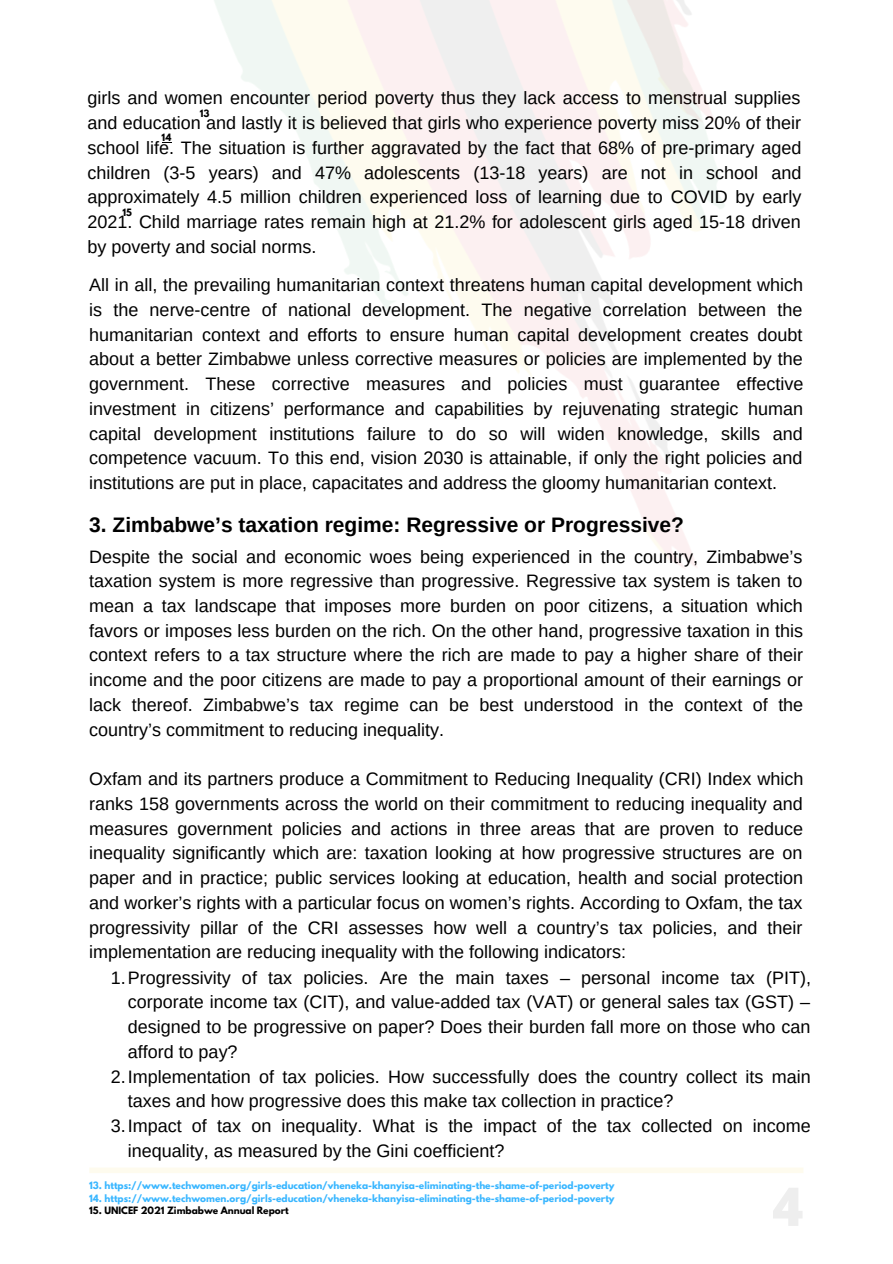
<style>
.page{position:relative;width:893px;height:1264px;background:#fff}
.page>*{position:absolute;margin:0;border:0;box-sizing:border-box;transform-origin:0 0}
.t1{font:700 21px "Arimo";color:#000}
.t2{font:18px/24.8px "Arimo";color:#000;text-align:justify}
.t3{font:700 9px "League Spartan";color:#38b6ff}
.t4{font:700 9px "League Spartan";color:#000}
</style>
<div class="page">
<div style="left:89px;top:1167px;width:714px;height:6px;background:#fefbee"></div>
<img style="left:171px;top:0;width:551px;height:199px">
<p class="t2" style="left:87px;top:86px;width:715px">girls and women encounter period poverty thus they lack access to menstrual supplies and education and lastly it is believed that girls who experience poverty miss 20% of their school life. The situation is further aggravated by the fact that 68% of pre-primary aged children (3-5 years) and 47% adolescents (13-18 years) are not in school and approximately 4.5 million children experienced loss of learning due to COVID by early 2021. Child marriage rates remain high at 21.2% for adolescent girls aged 15-18 driven by poverty and social norms.</p>
<p class="t4" style="left:200px;top:109px;width:11px">13</p>
<p class="t4" style="left:162px;top:133px;width:11px">14</p>
<p class="t4" style="left:122px;top:207px;width:11px">15</p>
<p class="t2" style="left:89px;top:272px;width:715px">All in all, the prevailing humanitarian context threatens human capital development which is the nerve-centre of national development. The negative correlation between the humanitarian context and efforts to ensure human capital development creates doubt about a better Zimbabwe unless corrective measures or policies are implemented by the government. These corrective measures and policies must guarantee effective investment in citizens’ performance and capabilities by rejuvenating strategic human capital development institutions failure to do so will widen knowledge, skills and competence vacuum. To this end, vision 2030 is attainable, if only the right policies and institutions are put in place, capacitates and address the gloomy humanitarian context.</p>
<p class="t1" style="left:89px;top:512px;width:596px">3. Zimbabwe’s taxation regime: Regressive or Progressive?</p>
<p class="t2" style="left:89px;top:544px;width:715px">Despite the social and economic woes being experienced in the country, Zimbabwe’s taxation system is more regressive than progressive. Regressive tax system is taken to mean a tax landscape that imposes more burden on poor citizens, a situation which favors or imposes less burden on the rich. On the other hand, progressive taxation in this context refers to a tax structure where the rich are made to pay a higher share of their income and the poor citizens are made to pay a proportional amount of their earnings or lack thereof. Zimbabwe’s tax regime can be best understood in the context of the country’s commitment to reducing inequality.</p>
<p class="t2" style="left:89px;top:766px;width:715px">Oxfam and its partners produce a Commitment to Reducing Inequality (CRI) Index which ranks 158 governments across the world on their commitment to reducing inequality and measures government policies and actions in three areas that are proven to reduce inequality significantly which are: taxation looking at how progressive structures are on paper and in practice; public services looking at education, health and social protection and worker’s rights with a particular focus on women’s rights. According to Oxfam, the tax progressivity pillar of the CRI assesses how well a country’s tax policies, and their implementation are reducing inequality with the following indicators:</p>
<p class="t2" style="left:111px;top:965px;width:701px">1.Progressivity of tax policies. Are the main taxes – personal income tax (PIT),</p>
<p class="t2" style="left:128px;top:989px;width:684px">corporate income tax (CIT), and value-added tax (VAT) or general sales tax (GST) –</p>
<p class="t2" style="left:128px;top:1014px;width:684px">designed to be progressive on paper? Does their burden fall more on those who can</p>
<p class="t2" style="left:128px;top:1039px;width:111px">afford to pay?</p>
<p class="t2" style="left:111px;top:1064px;width:701px">2.Implementation of tax policies. How successfully does the country collect its main</p>
<p class="t2" style="left:128px;top:1088px;width:547px">taxes and how progressive does this make tax collection in practice?</p>
<p class="t2" style="left:111px;top:1113px;width:701px">3.Impact of tax on inequality. What is the impact of the tax collected on income</p>
<p class="t2" style="left:128px;top:1138px;width:378px">inequality, as measured by the Gini coefficient?</p>
<p class="t3" style="left:89px;top:1181px;width:526px">13. https://www.techwomen.org/girls-education/vheneka-khanyisa-eliminating-the-shame-of-period-poverty</p>
<p class="t3" style="left:89px;top:1193px;width:526px">14. https://www.techwomen.org/girls-education/vheneka-khanyisa-eliminating-the-shame-of-period-poverty</p>
<p class="t4" style="left:89px;top:1205px;width:201px">15. UNICEF 2021 Zimbabwe Annual Report</p>
</div>
